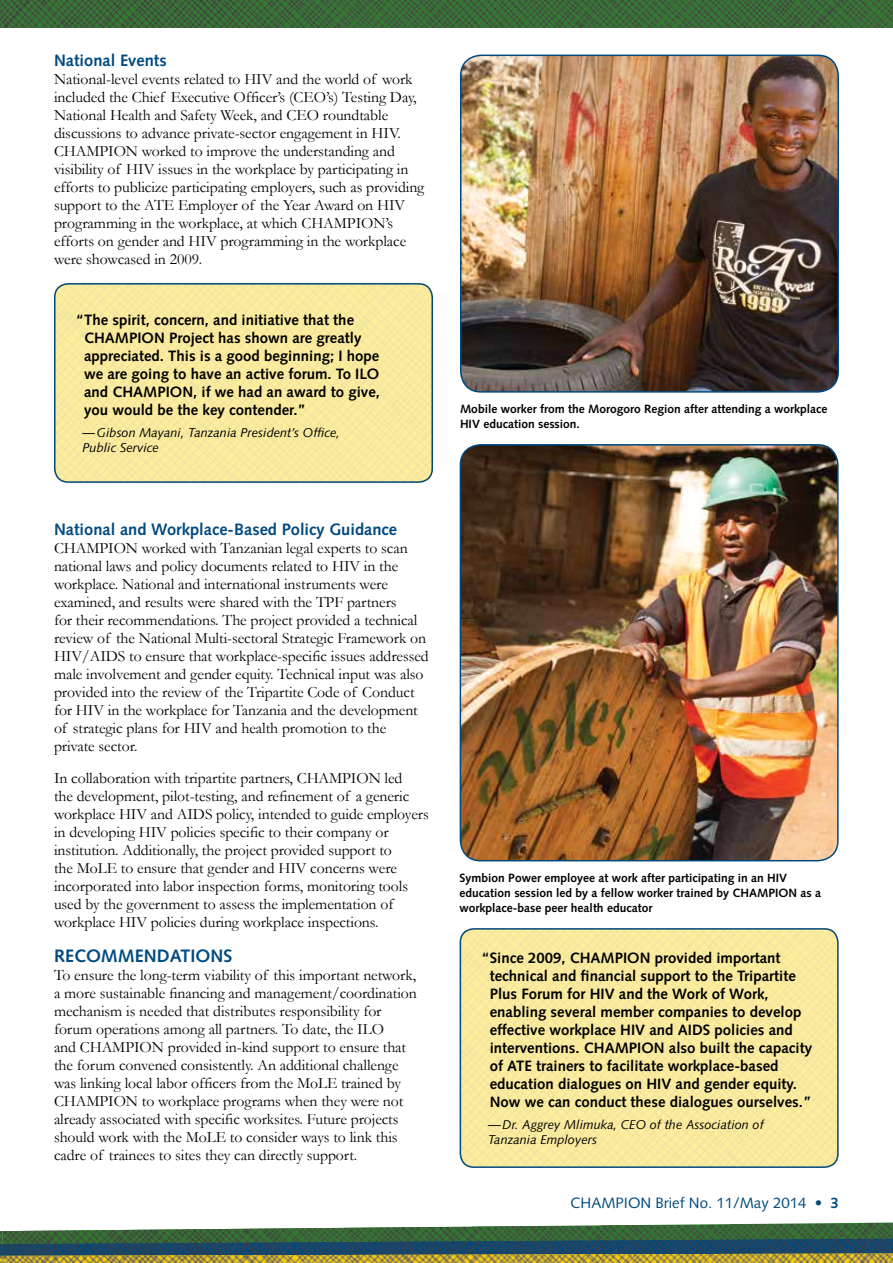
<style>
.page{position:relative;width:893px;height:1263px;background:#fff}
.page>*{position:absolute;margin:0;border:0;box-sizing:border-box;transform-origin:0 0}
.t1{font:700 18px "Syntax LT Std";color:#004a80}
.t2{font:700 16.5px "Syntax LT Std";color:#004a80}
.t3{font:15.75px/18px "Garamond";letter-spacing:-.005em;color:#000}
.t4{font:700 15px/18px "Syntax LT Std";color:#000}
.t5{font:15px "Syntax LT Std";color:#004a80}
.t6{font:italic 12.75px/15px "Syntax LT Std";color:#000}
.t7{font:700 12px/15px "Syntax LT Std";color:#000}
.s1{font-weight:700}
</style>
<div class="page">
<img style="left:0;top:0;width:893px;height:27px">
<svg style="left:0;top:1222px;width:893px;height:41px;background:#4a7168"></svg>
<img style="left:3px;top:1253px;width:890px;height:10px">
<div style="left:54px;top:283px;width:379px;height:200px;background:#f9ea9f"></div>
<div style="left:54px;top:283px;width:379px;height:200px;border:2px solid #004a80;border-radius:13px"></div>
<div style="left:460px;top:928px;width:377px;height:240px;background:#f9e99f"></div>
<div style="left:460px;top:928px;width:379px;height:240px;border:2px solid #004a80;border-radius:14px"></div>
<img style="left:461px;top:55px;width:377px;height:337px">
<div style="left:460px;top:55px;width:379px;height:338px;border:2px solid #004a80;border-radius:20px"></div>
<img style="left:460px;top:445px;width:378px;height:416px">
<div style="left:460px;top:444px;width:379px;height:417px;border:2px solid #004a80;border-radius:20px"></div>
<p class="t2" style="left:54px;top:51px;width:114px">National Events</p>
<p class="t3" style="left:54px;top:70px;width:372px">National-level events related to HIV and the world of work included the Chief Executive Officer’s (CEO’s) Testing Day, National Health and Safety Week, and CEO roundtable discussions to advance private-sector engagement in HIV.<br>CHAMPION worked to improve the understanding and visibility of HIV issues in the workplace by participating in efforts to publicize participating employers, such as providing support to the ATE Employer of the Year Award on HIV programming in the workplace, at which CHAMPION’s efforts on gender and HIV programming in the workplace were showcased in 2009.</p>
<p class="t4" style="left:84px;top:311px;width:297px;text-indent:-8px">“The spirit, concern, and initiative that the CHAMPION Project has shown are greatly appreciated. This is a good beginning; I hope we are going to have an active forum. To ILO and CHAMPION, if we had an award to give, you would be the key contender.”</p>
<p class="t6" style="left:82px;top:425px;width:259px">—Gibson Mayani, Tanzania President’s Office,<br>Public Service</p>
<p class="t2" style="left:54px;top:520px;width:345px">National and Workplace-Based Policy Guidance</p>
<p class="t3" style="left:54px;top:539px;width:376px">CHAMPION worked with Tanzanian legal experts to scan national laws and policy documents related to HIV in the workplace. National and international instruments were examined, and results were shared with the TPF partners<br>for their recommendations. The project provided a technical review of the National Multi-sectoral Strategic Framework on HIV/AIDS to ensure that workplace-specific issues addressed male involvement and gender equity. Technical input was also provided into the review of the Tripartite Code of Conduct for HIV in the workplace for Tanzania and the development of strategic plans for HIV and health promotion to the private sector.</p>
<p class="t3" style="left:54px;top:768px;width:376px">In collaboration with tripartite partners, CHAMPION led<br>the development, pilot-testing, and refinement of a generic workplace HIV and AIDS policy, intended to guide employers in developing HIV policies specific to their company or institution. Additionally, the project provided support to<br>the MoLE to ensure that gender and HIV concerns were incorporated into labor inspection forms, monitoring tools used by the government to assess the implementation of workplace HIV policies during workplace inspections.</p>
<p class="t1" style="left:54px;top:945px;width:168px">RECOMMEN DATIONS</p>
<p class="t3" style="left:54px;top:965px;width:364px">To ensure the long-term viability of this important network, a more sustainable financing and management/coordination mechanism is needed that distributes responsibility for forum operations among all partners. To date, the ILO<br>and CHAMPION provided in-kind support to ensure that the forum convened consistently. An additional challenge was linking local labor officers from the MoLE trained by CHAMPION to workplace programs when they were not already associated with specific worksites. Future projects should work with the MoLE to consider ways to link this cadre of trainees to sites they can directly support.</p>
<p class="t7" style="left:460px;top:401px;width:369px">Mobile worker from the Morogoro Region after attending a workplace<br>HIV education session.</p>
<p class="t7" style="left:460px;top:870px;width:363px">Symbion Power employee at work after participating in an HIV education session led by a fellow worker trained by CHAMPION as a workplace-base peer health educator</p>
<p class="t4" style="left:490px;top:949px;width:324px;text-indent:-8px">“ Since 2009, CHAMPION provided important technical and financial support to the Tripartite Plus Forum for HIV and the Work of Work, enabling several member companies to develop effective workplace HIV and AIDS policies and interventions. CHAMPION also built the capacity of ATE trainers to facilitate workplace-based education dialogues on HIV and gender equity.<br>Now we can conduct these dialogues ourselves.”</p>
<p class="t6" style="left:488px;top:1117px;width:277px">—Dr. Aggrey Mlimuka, CEO of the Association of<br>Tanzania Employers</p>
<p class="t5" style="left:571px;top:1194px;width:270px">CHAMPION Brief No. 11/May 2014 • <span class="s1">3</span></p>
</div>
